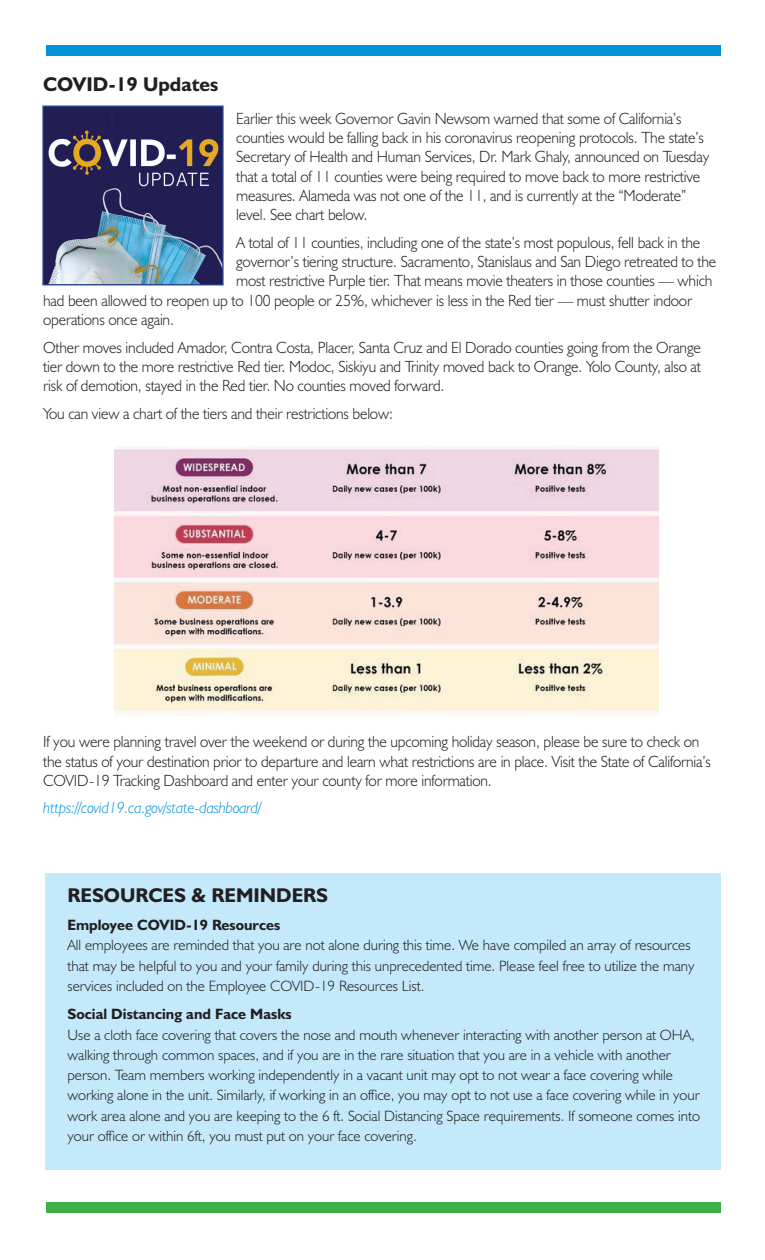
<style>
.page{position:relative;width:765px;height:1260px;background:#fff}
.page>*{position:absolute;margin:0;border:0;box-sizing:border-box;transform-origin:0 0}
.t1{font:700 20px "Humanist 521 BT";color:#231f20}
.t2{font:300 16.25px/19.4px "Humanist 521 BT";letter-spacing:-.01em;color:#231f20;scale:.96 1}
.t3{font:italic 300 16.25px "Humanist 521 BT";letter-spacing:-.01em;color:#0093d8;scale:.96 1}
.t4{font:300 15px/20.2px "Humanist 521 BT";color:#231f20}
.t5{font:700 15px "Humanist 521 BT";color:#231f20}
</style>
<div class="page">
<div style="left:45px;top:873px;width:676px;height:297px;background:#c3e9fa"></div>
<div style="left:46px;top:1202px;width:675px;height:11px;background:#40ae49"></div>
<div style="left:46px;top:45px;width:675px;height:11px;background:#0093d8"></div>
<img style="left:42px;top:105px;width:182px;height:181px">
<img style="left:114px;top:446px;width:544px;height:266px">
<p class="t1" style="left:43px;top:72px;width:177px">COVID-19 Updates</p>
<p class="t2" style="left:236px;top:108px;width:494px">Earlier this week Governor Gavin Newsom warned that some of California’s counties would be falling back in his coronavirus reopening protocols. The state’s Secretary of Health and Human Services, Dr. Mark Ghaly, announced on Tuesday that a total of 11 counties were being required to move back to more restrictive measures. Alameda was not one of the 11, and is currently at the “Moderate” level. See chart below.</p>
<p class="t2" style="left:236px;top:232px;width:485px">A total of 11 counties, including one of the state’s most populous, fell back in the</p>
<p class="t2" style="left:236px;top:252px;width:502px">governor’s tiering structure. Sacramento, Stanislaus and San Diego retreated to the</p>
<p class="t2" style="left:236px;top:271px;width:497px">most restrictive Purple tier. That means movie theaters in those counties — which</p>
<p class="t2" style="left:43px;top:290px;width:678px">had been allowed to reopen up to 100 people or 25%, whichever is less in the Red tier — must shutter indoor</p>
<p class="t2" style="left:43px;top:310px;width:138px">operations once again.</p>
<p class="t2" style="left:43px;top:337px;width:687px;text-align:justify">Other moves included Amador, Contra Costa, Placer, Santa Cruz and El Dorado counties going from the Orange tier down to the more restrictive Red tier. Modoc, Siskiyu and Trinity moved back to Orange. Yolo County, also at risk of demotion, stayed in the Red tier. No counties moved forward.</p>
<p class="t2" style="left:43px;top:403px;width:366px">You can view a chart of the tiers and their restrictions below:</p>
<p class="t2" style="left:43px;top:732px;width:697px">If you were planning travel over the weekend or during the upcoming holiday season, please be sure to check on the status of your destination prior to departure and learn what restrictions are in place. Visit the State of California’s<br>COVID-19 Tracking Dashboard and enter your county for more information.</p>
<p class="t3" style="left:43px;top:798px;width:229px">https://covid19.ca.gov/state-dashboard/</p>
<p class="t1" style="left:68px;top:882px;width:262px">RESOURCES &amp; REMINDERS</p>
<p class="t5" style="left:68px;top:916px;width:214px">Employee COVID-19 Resources</p>
<p class="t4" style="left:68px;top:935px;width:628px">All employees are reminded that you are not alone during this time. We have compiled an array of resources that may be helpful to you and your family during this unprecedented time. Please feel free to utilize the many services included on the Employee COVID-19 Resources List.</p>
<p class="t5" style="left:68px;top:1005px;width:226px">Social Distancing and Face Masks</p>
<p class="t4" style="left:68px;top:1024px;width:634px">Use a cloth face covering that covers the nose and mouth whenever interacting with another person at OHA, walking through common spaces, and if you are in the rare situation that you are in a vehicle with another person. Team members working independently in a vacant unit may opt to not wear a face covering while working alone in the unit. Similarly, if working in an office, you may opt to not use a face covering while in your work area alone and you are keeping to the 6 ft. Social Distancing Space requirements. If someone comes into your office or within 6ft, you must put on your face covering.</p>
</div>
